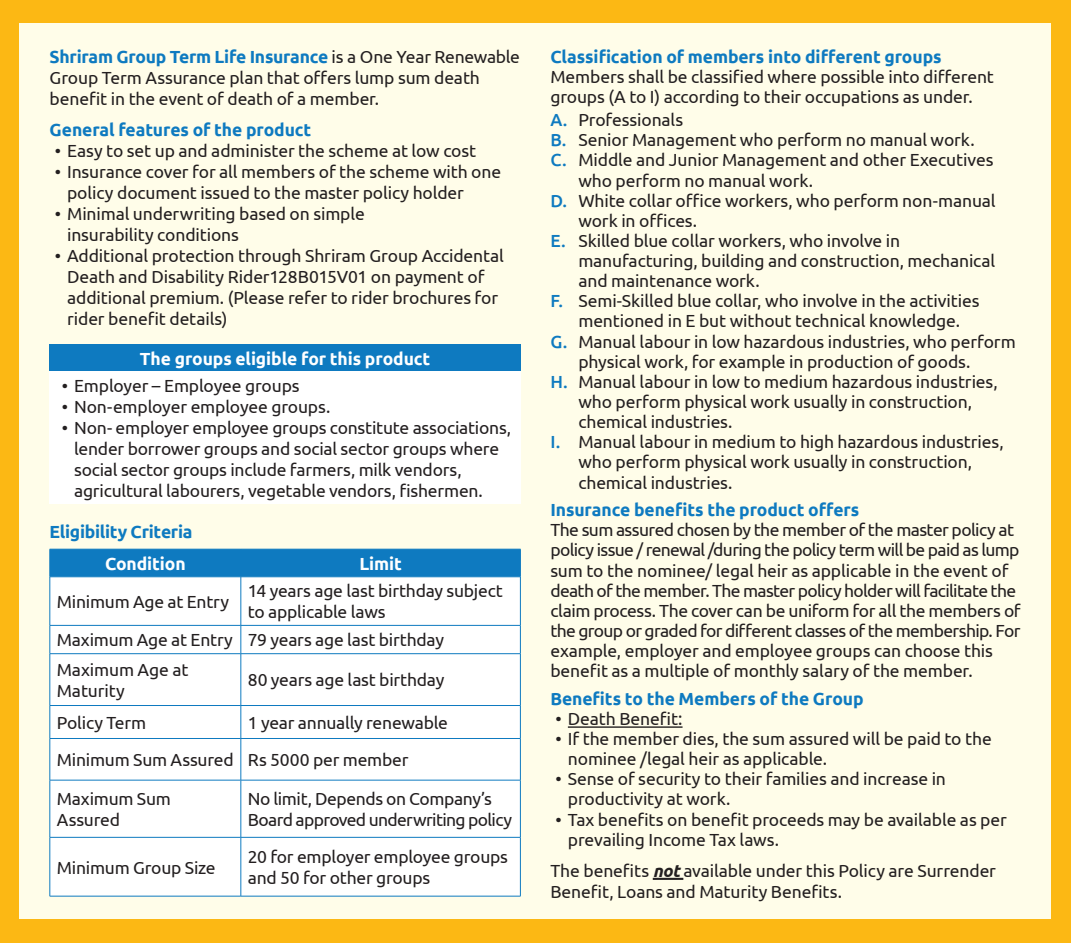
<style>
.page{position:relative;width:1071px;height:943px;background:#fff}
.page>*{position:absolute;margin:0;border:0;box-sizing:border-box;transform-origin:0 0}
.t1{font:17.5px/21px "Ubuntu";letter-spacing:-.01em;color:#231f20}
.t2{font:17.5px/20.1px "Ubuntu";letter-spacing:-.03em;color:#231f20}
.t3{font:700 17.5px "Ubuntu";letter-spacing:-.005em;color:#0e7ac0}
.t4{font:17.5px/21px "Ubuntu";letter-spacing:-.035em;color:#231f20}
.t5{font:700 17.5px "Ubuntu";letter-spacing:-.005em;color:#fff}
.s1{font-weight:700;color:#0e7ac0}
.s2{font-weight:500;color:#0e7ac0}
.s3{font-weight:700;font-style:italic}
</style>
<div class="page">
<div style="left:0;top:0;width:1071px;height:942px;background:#fcb814"></div>
<div style="left:20px;top:24px;width:1031px;height:895px;background:#fffde9"></div>
<div style="left:50px;top:344px;width:471px;height:27px;background:#0e7ac0"></div>
<div style="left:50px;top:371px;width:471px;height:133px;background:#fff"></div>
<div style="left:51px;top:577px;width:469px;height:318px;background:#fff"></div>
<div style="left:50px;top:549px;width:471px;height:27px;background:#0e7ac0"></div>
<hr style="left:50px;top:576px;width:191px;height:1px;background:#0e7ac0">
<hr style="left:50px;top:577px;width:1px;height:48px;background:#0e7ac0">
<hr style="left:241px;top:576px;width:280px;height:1px;background:#0e7ac0">
<hr style="left:241px;top:577px;width:1px;height:48px;background:#0e7ac0">
<hr style="left:520px;top:577px;width:1px;height:48px;background:#0e7ac0">
<hr style="left:50px;top:625px;width:191px;height:1px;background:#0e7ac0">
<svg style="left:50px;top:625px;width:1px;height:28px"></svg>
<hr style="left:241px;top:625px;width:280px;height:1px;background:#0e7ac0">
<svg style="left:241px;top:625px;width:1px;height:28px"></svg>
<svg style="left:520px;top:625px;width:1px;height:28px"></svg>
<hr style="left:50px;top:653px;width:191px;height:1px;background:#0e7ac0">
<hr style="left:50px;top:654px;width:1px;height:51px;background:#0e7ac0">
<hr style="left:241px;top:653px;width:280px;height:1px;background:#0e7ac0">
<hr style="left:241px;top:654px;width:1px;height:51px;background:#0e7ac0">
<hr style="left:520px;top:654px;width:1px;height:51px;background:#0e7ac0">
<hr style="left:50px;top:705px;width:191px;height:1px;background:#0e7ac0">
<hr style="left:50px;top:705px;width:1px;height:33px;background:#0e7ac0">
<hr style="left:241px;top:705px;width:280px;height:1px;background:#0e7ac0">
<hr style="left:241px;top:705px;width:1px;height:33px;background:#0e7ac0">
<hr style="left:520px;top:705px;width:1px;height:33px;background:#0e7ac0">
<hr style="left:50px;top:738px;width:191px;height:1px;background:#0e7ac0">
<hr style="left:50px;top:738px;width:1px;height:41px;background:#0e7ac0">
<hr style="left:241px;top:738px;width:280px;height:1px;background:#0e7ac0">
<hr style="left:241px;top:738px;width:1px;height:41px;background:#0e7ac0">
<hr style="left:520px;top:738px;width:1px;height:41px;background:#0e7ac0">
<hr style="left:50px;top:779px;width:191px;height:1px;background:#0e7ac0">
<hr style="left:50px;top:780px;width:1px;height:57px;background:#0e7ac0">
<hr style="left:241px;top:779px;width:280px;height:1px;background:#0e7ac0">
<hr style="left:241px;top:780px;width:1px;height:57px;background:#0e7ac0">
<hr style="left:520px;top:780px;width:1px;height:57px;background:#0e7ac0">
<hr style="left:50px;top:837px;width:191px;height:1px;background:#0e7ac0">
<hr style="left:50px;top:837px;width:1px;height:58px;background:#0e7ac0">
<hr style="left:241px;top:837px;width:280px;height:1px;background:#0e7ac0">
<hr style="left:241px;top:837px;width:1px;height:58px;background:#0e7ac0">
<hr style="left:520px;top:837px;width:1px;height:58px;background:#0e7ac0">
<hr style="left:50px;top:895px;width:191px;height:1px;background:#0e7ac0">
<hr style="left:241px;top:895px;width:280px;height:1px;background:#0e7ac0">
<hr style="left:568px;top:726px;width:115px;height:1px;background:#231f20">
<hr style="left:653px;top:877px;width:30px;height:2px;background:#231f20">
<p class="t1" style="left:50px;top:46px;width:472px"><span class="s1">Shriram Group Term Life Insurance</span> is a One Year Renewable<br>Group Term Assurance plan that offers lump sum death benefit in the event of death of a member.</p>
<p class="t3" style="left:50px;top:119px;width:263px">General features of the product</p>
<p class="t1" style="left:55px;top:140px;width:423px">• Easy to set up and administer the scheme at low cost</p>
<p class="t1" style="left:67px;top:161px;width:436px;text-indent:-12px">• Insurance cover for all members of the scheme with one policy document issued to the master policy holder</p>
<p class="t1" style="left:67px;top:203px;width:299px;text-indent:-12px">• Minimal underwriting based on simple insurability conditions</p>
<p class="t1" style="left:67px;top:245px;width:438px;text-indent:-12px">• Additional protection through Shriram Group Accidental Death and Disability Rider128B015V01 on payment of additional premium. (Please refer to rider brochures for rider benefit details)</p>
<p class="t5" style="left:140px;top:348px;width:292px">The groups eligible for this product</p>
<p class="t1" style="left:62px;top:375px;width:239px">• Employer – Employee groups</p>
<p class="t1" style="left:62px;top:396px;width:270px">• Non-employer employee groups.</p>
<p class="t1" style="left:74px;top:417px;width:439px;text-indent:-12px">• Non- employer employee groups constitute associations, lender borrower groups and social sector groups where social sector groups include farmers, milk vendors, agricultural labourers, vegetable vendors, fishermen.</p>
<p class="t3" style="left:50px;top:521px;width:145px">Eligibility Criteria</p>
<p class="t5" style="left:105px;top:553px;width:82px">Condition</p>
<p class="t5" style="left:359px;top:553px;width:44px">Limit</p>
<p class="t1" style="left:57px;top:590px;width:174px">Minimum Age at Entry</p>
<p class="t1" style="left:248px;top:580px;width:256px">14 years age last birthday subject to applicable laws</p>
<p class="t1" style="left:57px;top:624px;width:389px;line-height:29.6px">Maximum Age at Entry 79 years age last birthday<br>Maximum Age at</p>
<p class="t1" style="left:57px;top:679px;width:69px">Maturity</p>
<p class="t1" style="left:248px;top:669px;width:198px">80 years age last birthday</p>
<p class="t1" style="left:57px;top:711px;width:91px">Policy Term</p>
<p class="t1" style="left:57px;top:703px;width:393px;line-height:37.3px;text-indent:191px">1 year annually renewable<br>Minimum Sum Assured Rs 5000 per member</p>
<p class="t1" style="left:57px;top:787px;width:116px">Maximum Sum<br>Assured</p>
<p class="t4" style="left:248px;top:787px;width:266px">No limit, Depends on Company’s<br>Board approved underwriting policy</p>
<p class="t1" style="left:57px;top:856px;width:160px">Minimum Group Size</p>
<p class="t1" style="left:248px;top:845px;width:262px">20 for employer employee groups and 50 for other groups</p>
<p class="t3" style="left:550px;top:46px;width:393px">Classification of members into different groups</p>
<p class="t1" style="left:550px;top:66px;width:445px;line-height:20.1px">Members shall be classified where possible into different groups (A to I) according to their occupations as under.</p>
<p class="t1" style="left:550px;top:109px;width:134px"><span class="s2">A.</span> Professionals</p>
<p class="t1" style="left:550px;top:129px;width:426px"><span class="s2">B.</span> Senior Management who perform no manual work.</p>
<p class="t1" style="left:550px;top:149px;width:445px"><span class="s2">C.</span> Middle and Junior Management and other Executives</p>
<p class="t1" style="left:578px;top:169px;width:236px">who perform no manual work.</p>
<p class="t1" style="left:550px;top:189px;width:447px"><span class="s2">D.</span> White collar office workers, who perform non-manual</p>
<p class="t1" style="left:578px;top:209px;width:120px">work in offices.</p>
<p class="t1" style="left:550px;top:230px;width:351px"><span class="s2">E.</span> Skilled blue collar workers, who involve in</p>
<p class="t1" style="left:578px;top:250px;width:418px">manufacturing, building and construction, mechanical</p>
<p class="t1" style="left:578px;top:270px;width:183px">and maintenance work.</p>
<p class="t1" style="left:550px;top:290px;width:431px"><span class="s2">F.</span> Semi-Skilled blue collar, who involve in the activities</p>
<p class="t1" style="left:578px;top:310px;width:383px">mentioned in E but without technical knowledge.</p>
<p class="t1" style="left:550px;top:330px;width:467px"><span class="s2">G.</span> Manual labour in low hazardous industries, who perform</p>
<p class="t1" style="left:578px;top:350px;width:394px">physical work, for example in production of goods.</p>
<p class="t1" style="left:550px;top:370px;width:449px"><span class="s2">H.</span> Manual labour in low to medium hazardous industries,</p>
<p class="t1" style="left:578px;top:391px;width:395px">who perform physical work usually in construction,</p>
<p class="t1" style="left:578px;top:411px;width:156px">chemical industries.</p>
<p class="t1" style="left:550px;top:431px;width:455px"><span class="s2">I.</span> Manual labour in medium to high hazardous industries,</p>
<p class="t1" style="left:578px;top:451px;width:395px">who perform physical work usually in construction,</p>
<p class="t1" style="left:578px;top:471px;width:156px">chemical industries.</p>
<p class="t3" style="left:550px;top:499px;width:310px">Insurance benefits the product offers</p>
<p class="t2" style="left:550px;top:519px;width:472px">The sum assured chosen by the member of the master policy at policy issue / renewal /during the policy term will be paid as lump sum to the nominee/ legal heir as applicable in the event of death of the member. The master policy holder will facilitate the claim process. The cover can be uniform for all the members of the group or graded for different classes of the membership. For example, employer and employee groups can choose this benefit as a multiple of monthly salary of the member.</p>
<p class="t3" style="left:550px;top:688px;width:315px">Benefits to the Members of the Group</p>
<p class="t1" style="left:555px;top:707px;width:129px">• Death Benefit:</p>
<p class="t1" style="left:568px;top:728px;width:425px;line-height:20.1px;text-indent:-12px">• If the member dies, the sum assured will be paid to the nominee /legal heir as applicable.</p>
<p class="t1" style="left:568px;top:768px;width:380px;line-height:20.1px;text-indent:-12px">• Sense of security to their families and increase in productivity at work.</p>
<p class="t1" style="left:568px;top:808px;width:441px;line-height:20.1px;text-indent:-12px">• Tax benefits on benefit proceeds may be available as per prevailing Income Tax laws.</p>
<p class="t1" style="left:550px;top:859px;width:447px">The benefits <span class="s3">not</span> available under this Policy are Surrender<br>Benefit, Loans and Maturity Benefits.</p>
</div>
